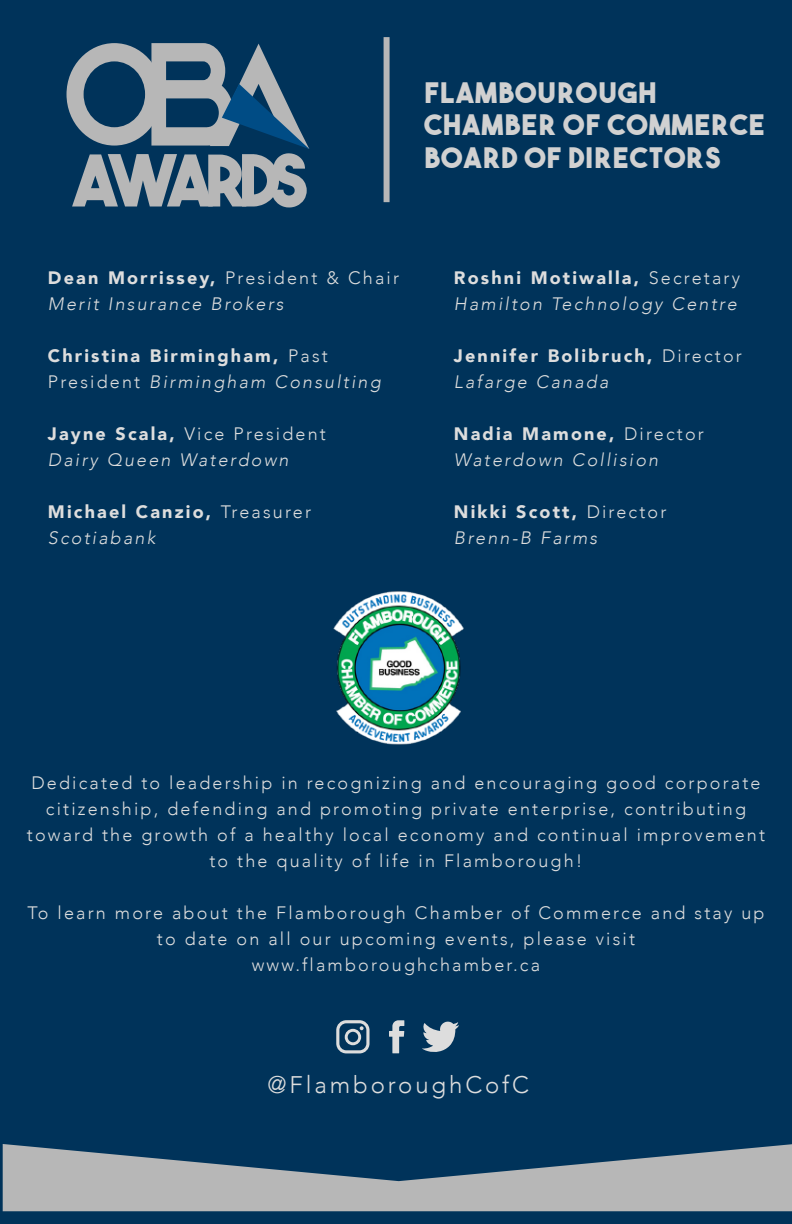
<style>
.page{position:relative;width:792px;height:1224px;background:#00335a}
.page>*{position:absolute;margin:0;border:0;box-sizing:border-box;transform-origin:0 0}
.t1{font:71px "The Bold Font";letter-spacing:-.115em;color:#b7b7b7}
.t2{font:28.2px/32.6px "The Bold Font";letter-spacing:.05em;color:#d1d1d1}
.t3{font:300 24px "Avenir";letter-spacing:.12em;color:#ddd}
.t4{font:300 18px/26px "Avenir";letter-spacing:.12em;color:#ddd;text-align:center}
.t5{font:italic 300 18px/26px "Avenir";letter-spacing:.12em;color:#ddd}
.t6{font:900 18px/26px "Avenir";letter-spacing:.12em;color:#ddd}
.s1{font-weight:900;font-style:normal}
.s2{font-style:normal}
.s3{font-weight:300}
.s4{font-weight:300;font-style:italic}
</style>
<div class="page">
<img style="left:333px;top:591px;width:131px;height:154px">
<svg style="left:336px;top:1020px;width:34px;height:33px"></svg>
<svg style="left:389px;top:1020px;width:15px;height:33px"></svg>
<svg style="left:422px;top:1022px;width:37px;height:30px"></svg>
<svg style="left:67px;top:43px;width:242px;height:106px"></svg>
<div style="left:384px;top:37px;width:6px;height:165px;background:#b7b7b7"></div>
<svg style="left:3px;top:1144px;width:789px;height:67px;fill:#b7b7b7"></svg>
<h1 class="t1" style="left:72px;top:136px;width:238px">AWARDS</h1>
<p class="t5" style="left:48px;top:265px;width:353px"><span class="s1">Dean Morrissey,</span> <span class="s2">President &amp; Chair<br></span>Merit Insurance Brokers</p>
<p class="t6" style="left:48px;top:343px;width:334px">Christina Birmingham, <span class="s3">Past<br>President</span> <span class="s4">Birmingham Consulting</span></p>
<p class="t5" style="left:48px;top:421px;width:279px"><span class="s1">Jayne Scala,</span> <span class="s2">Vice President<br></span>Dairy Queen Waterdown</p>
<p class="t6" style="left:48px;top:499px;width:265px">Michael Canzio, <span class="s3">Treasurer<br></span><span class="s4">Scotiabank</span></p>
<h2 class="t2" style="left:424px;top:76px;width:342px">FLAMBOUROUGH<br>CHAMBER OF COMMERCE<br>BOARD OF DIRECTORS</h2>
<p class="t5" style="left:454px;top:265px;width:288px"><span class="s1">Roshni Motiwalla,</span> <span class="s2">Secretary<br></span>Hamilton Technology Centre</p>
<p class="t6" style="left:454px;top:343px;width:289px">Jennifer Bolibruch, <span class="s3">Director<br></span><span class="s4">Lafarge Canada</span></p>
<p class="t5" style="left:454px;top:421px;width:252px"><span class="s1">Nadia Mamone,</span> <span class="s2">Director<br></span>Waterdown Collision</p>
<p class="t5" style="left:454px;top:499px;width:214px"><span class="s1">Nikki Scott,</span> <span class="s2">Director<br></span>Brenn-B Farms</p>
<p class="t4" style="left:27px;top:770px;width:740px">Dedicated to leadership in recognizing and encouraging good corporate citizenship, defending and promoting private enterprise, contributing toward the growth of a healthy local economy and continual improvement to the quality of life in Flamborough!</p>
<p class="t4" style="left:27px;top:900px;width:739px">To learn more about the Flamborough Chamber of Commerce and stay up to date on all our upcoming events, please visit www.flamboroughchamber.ca</p>
<h3 class="t3" style="left:268px;top:1071px;width:263px">@FlamboroughCofC</h3>
</div>
